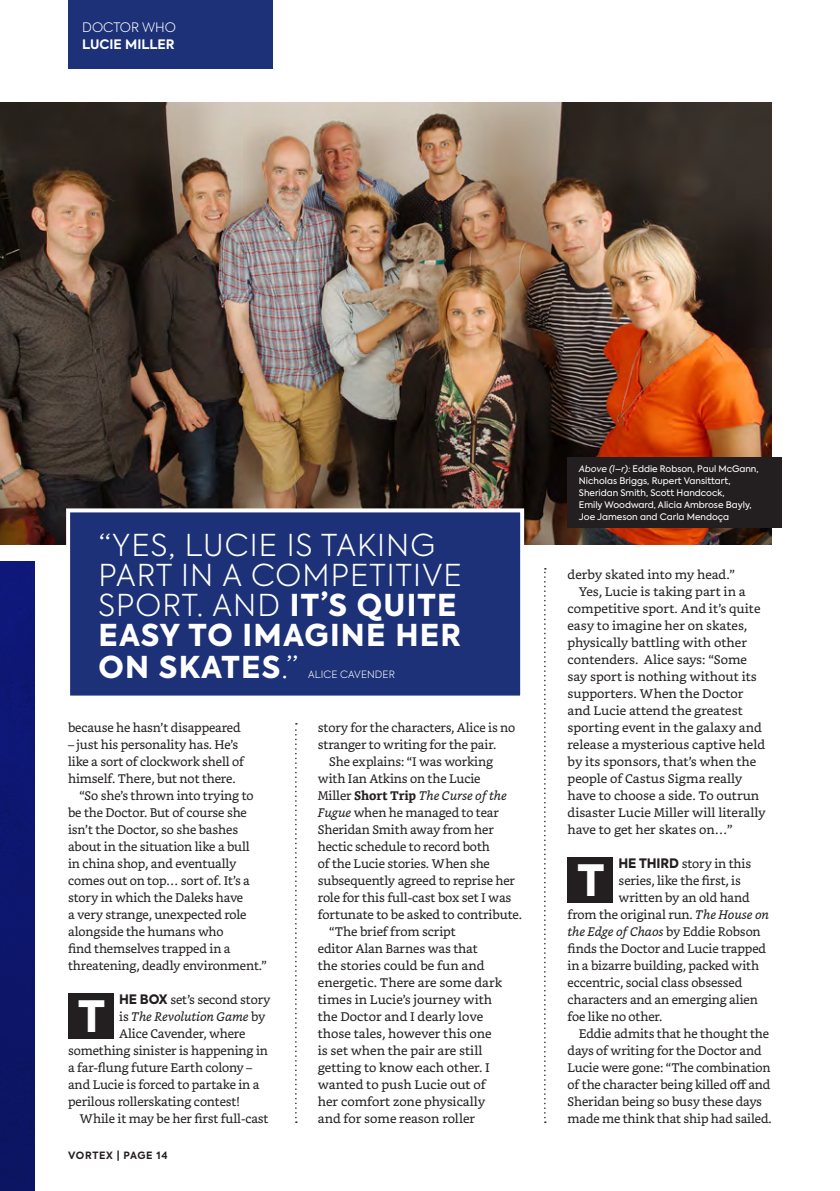
<style>
.page{position:relative;width:840px;height:1191px;background:#fff}
.page>*{position:absolute;margin:0;border:0;box-sizing:border-box;transform-origin:0 0}
.t1{font:800 43px "Axiforma";color:#fff}
.t2{font:300 30px/30.6px "Axiforma";letter-spacing:.04em;color:#fff}
.t3{font:700 13px "Axiforma";color:#fff}
.t4{font:300 13px "Axiforma";color:#fff}
.t5{font:12.4px/17px "Bookerly";letter-spacing:-.01em;color:#231f20}
.t6{font:italic 12.4px "Bookerly";letter-spacing:-.01em;color:#231f20}
.t7{font:300 10px "Axiforma";letter-spacing:.01em;color:#fff}
.t8{font:700 10px "Axiforma";letter-spacing:.07em;color:#231f20}
.Captions{font:9px/12px "Axiforma";color:#fff}
.s1{font-weight:800}
.s2{font-family:"Axiforma";font-weight:800;font-size:13px}
.s3{font-style:normal}
.s4{font-weight:700}
.s5{font-style:italic}
</style>
<div class="page">
<div style="left:68px;top:993px;width:45px;height:46px;background:#231f20"></div>
<div style="left:567px;top:857px;width:45px;height:45px;background:#231f20"></div>
<img style="left:0;top:102px;width:771px;height:442px">
<div style="left:68px;top:510px;width:454px;height:187px;background:#1c3177"></div>
<div style="left:66px;top:508px;width:458px;height:191px;border:4px solid #fff"></div>
<div style="left:68px;top:0;width:204px;height:68px;background:#1c3177"></div>
<svg style="left:544px;top:568px;width:1px;height:555px"></svg>
<svg style="left:295px;top:723px;width:2px;height:400px"></svg>
<img style="left:0;top:561px;width:34px;height:630px">
<div style="left:567px;top:457px;width:214px;height:70px;background:#231f20"></div>
<p class="t4" style="left:82px;top:19px;width:95px">DOCTOR WHO</p>
<p class="t3" style="left:82px;top:35px;width:94px">LUCIE MILLER</p>
<p class="t2" style="left:98px;top:530px;width:364px">“YES, LUCIE IS TAKING<br>PART IN A COMPETITIVE<br>SPORT. AND <span class="s1">IT’S QUITE<br>EASY TO IMAGINE HER<br>ON SKATES</span>.”</p>
<p class="t7" style="left:308px;top:668px;width:88px">ALICE CAVENDER</p>
<p class="t5" style="left:68px;top:719px;width:174px">because he hasn’t disappeared</p>
<p class="t5" style="left:68px;top:736px;width:177px">– just his personality has. He’s like a sort of clockwork shell of himself. There, but not there.</p>
<p class="t5" style="left:68px;top:787px;width:200px;text-indent:11px">“So she’s thrown into trying to be the Doctor. But of course she isn’t the Doctor, so she bashes about in the situation like a bull<br>in china shop, and eventually comes out on top… sort of. It’s a story in which the Daleks have<br>a very strange, unexpected role alongside the humans who<br>find themselves trapped in a threatening, deadly environment.”</p>
<p class="t1" style="left:78px;top:986px;width:28px">T</p>
<p class="t5" style="left:119px;top:991px;width:153px"><span class="s2">HE BOX</span> set’s second story</p>
<p class="t6" style="left:119px;top:1009px;width:148px"><span class="s3">is</span> The Revolution Game <span class="s3">by</span></p>
<p class="t5" style="left:119px;top:1025px;width:128px">Alice Cavender, where</p>
<p class="t5" style="left:68px;top:1042px;width:201px">something sinister is happening in</p>
<p class="t5" style="left:68px;top:1059px;width:185px">a far-flung future Earth colony –</p>
<p class="t5" style="left:68px;top:1076px;width:193px">and Lucie is forced to partake in a</p>
<p class="t5" style="left:68px;top:1093px;width:173px">perilous rollerskating contest!</p>
<p class="t5" style="left:79px;top:1110px;width:190px">While it may be her first full-cast</p>
<p class="t8" style="left:68px;top:1148px;width:101px">VORTEX | PAGE 14</p>
<p class="t5" style="left:317px;top:719px;width:199px">story for the characters, Alice is no stranger to writing for the pair.</p>
<p class="t5" style="left:317px;top:753px;width:206px;text-indent:11px">She explains: “I was working with Ian Atkins on the Lucie<br>Miller <span class="s4">Short Trip</span> <span class="s5">The Curse of the<br>Fugue</span> when he managed to tear<br>Sheridan Smith away from her hectic schedule to record both<br>of the Lucie stories. When she subsequently agreed to reprise her role for this full-cast box set I was fortunate to be asked to contribute.</p>
<p class="t5" style="left:317px;top:923px;width:186px;text-indent:11px">“The brief from script<br>editor Alan Barnes was that<br>the stories could be fun and energetic. There are some dark times in Lucie’s journey with the Doctor and I dearly love those tales, however this one is set when the pair are still getting to know each other. I wanted to push Lucie out of her comfort zone physically and for some reason roller</p>
<p class="Captions" style="left:578px;top:462px;width:181px"><span class="s5">Above (l–r):</span> Eddie Robson, Paul McGann, Nicholas Briggs, Rupert Vansittart, Sheridan Smith, Scott Handcock,<br>Emily Woodward, Alicia Ambrose Bayly, Joe Jameson and Carla Mendoça</p>
<p class="t5" style="left:567px;top:566px;width:169px">derby skated into my head.”</p>
<p class="t5" style="left:567px;top:583px;width:199px;text-indent:11px">Yes, Lucie is taking part in a competitive sport. And it’s quite easy to imagine her on skates, physically battling with other contenders. Alice says: “Some say sport is nothing without its supporters. When the Doctor and Lucie attend the greatest sporting event in the galaxy and release a mysterious captive held by its sponsors, that’s when the people of Castus Sigma really have to choose a side. To outrun disaster Lucie Miller will literally have to get her skates on…”</p>
<p class="t1" style="left:577px;top:850px;width:28px">T</p>
<p class="t5" style="left:618px;top:855px;width:134px"><span class="s2">HE THIRD</span> story in this</p>
<p class="t5" style="left:618px;top:872px;width:124px">series, like the first, is</p>
<p class="t5" style="left:618px;top:889px;width:133px">written by an old hand</p>
<p class="t5" style="left:567px;top:906px;width:203px">from the original run. <span class="s5">The House on</span></p>
<p class="t6" style="left:567px;top:924px;width:195px">the Edge of Chaos <span class="s3">by Eddie Robson</span></p>
<p class="t5" style="left:567px;top:940px;width:200px">finds the Doctor and Lucie trapped</p>
<p class="t5" style="left:567px;top:957px;width:193px">in a bizarre building, packed with</p>
<p class="t5" style="left:567px;top:974px;width:176px">eccentric, social class obsessed</p>
<p class="t5" style="left:567px;top:991px;width:192px">characters and an emerging alien</p>
<p class="t5" style="left:567px;top:1008px;width:96px">foe like no other.</p>
<p class="t5" style="left:567px;top:1025px;width:206px;text-indent:11px">Eddie admits that he thought the days of writing for the Doctor and Lucie were gone: “The combination of the character being killed off and Sheridan being so busy these days made me think that ship had sailed.</p>
</div>
